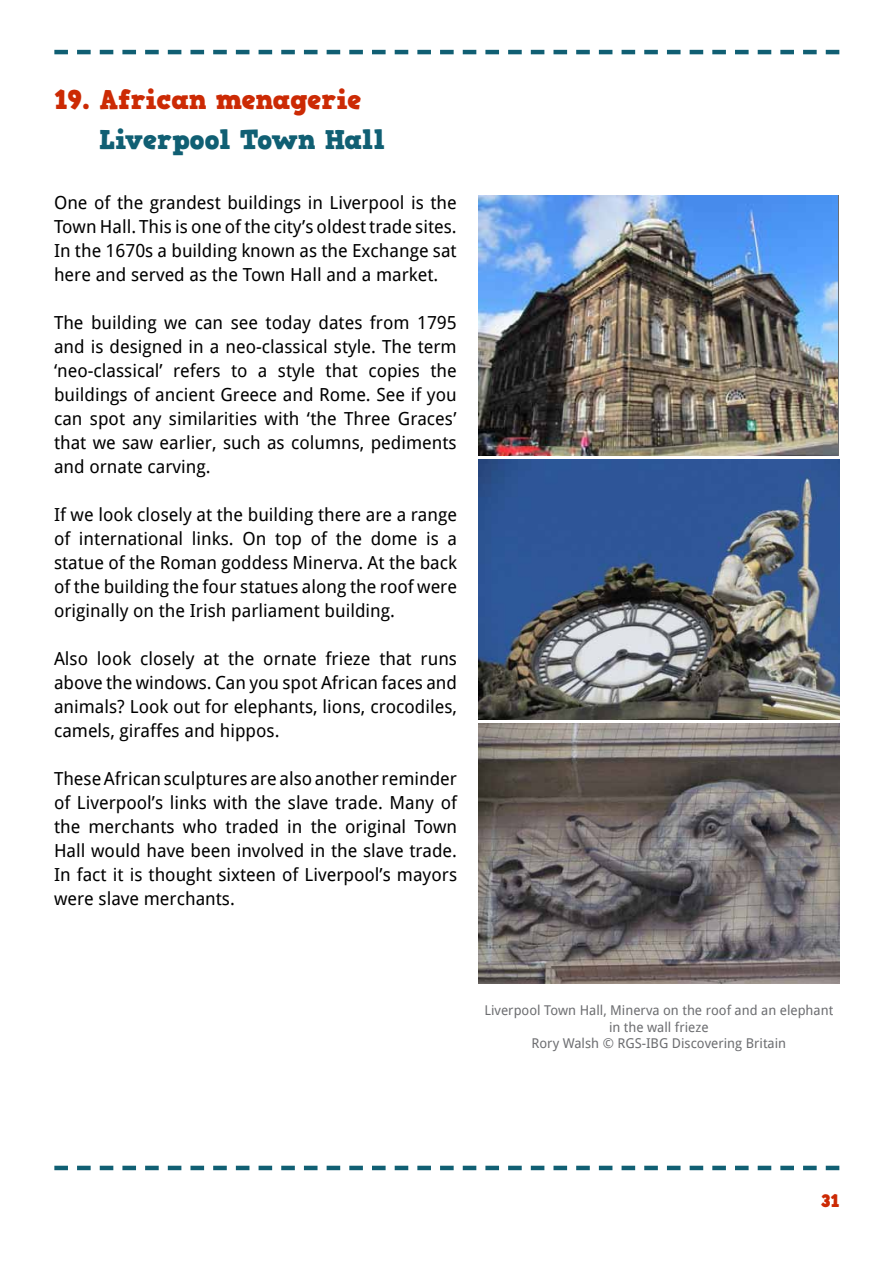
<style>
.page{position:relative;width:893px;height:1263px;background:#fff}
.page>*{position:absolute;margin:0;border:0;box-sizing:border-box;transform-origin:0 0}
.t1{font:27px "HVD Comic Serif Pro";color:#cc2a04}
.t2{font:27px "HVD Comic Serif Pro";color:#105f73}
.t3{font:18px/24px "Droid Sans";color:#000;text-align:justify}
.t4{font:18px "HVD Comic Serif Pro";color:#cc2a04}
.t5{font:13.5px/16.5px "Droid Sans";color:#6d6e71;text-align:center}
</style>
<div class="page">
<svg style="left:54px;top:50px;width:785px;height:4px"></svg>
<svg style="left:54px;top:1166px;width:785px;height:4px"></svg>
<img style="left:478px;top:196px;width:360px;height:260px">
<img style="left:478px;top:723px;width:361px;height:260px">
<img style="left:478px;top:460px;width:361px;height:260px">
<h1 class="t1" style="left:54px;top:79px;width:309px">19. African menagerie</h1>
<h1 class="t2" style="left:100px;top:119px;width:287px">Liverpool Town Hall</h1>
<p class="t3" style="left:54px;top:191px;width:404px">One of the grandest buildings in Liverpool is the Town Hall. This is one of the city’s oldest trade sites.<br>In the 1670s a building known as the Exchange sat here and served as the Town Hall and a market.</p>
<p class="t3" style="left:54px;top:311px;width:404px">The building we can see today dates from 1795 and is designed in a neo-classical style. The term ‘neo-classical’ refers to a style that copies the buildings of ancient Greece and Rome. See if you can spot any similarities with ‘the Three Graces’ that we saw earlier, such as columns, pediments and ornate carving.</p>
<p class="t3" style="left:54px;top:503px;width:405px">If we look closely at the building there are a range of international links. On top of the dome is a statue of the Roman goddess Minerva. At the back of the building the four statues along the roof were originally on the Irish parliament building.</p>
<p class="t3" style="left:54px;top:647px;width:405px">Also look closely at the ornate frieze that runs above the windows. Can you spot African faces and animals? Look out for elephants, lions, crocodiles, camels, giraffes and hippos.</p>
<p class="t3" style="left:54px;top:767px;width:405px">These African sculptures are also another reminder of Liverpool’s links with the slave trade. Many of the merchants who traded in the original Town Hall would have been involved in the slave trade.<br>In fact it is thought sixteen of Liverpool’s mayors were slave merchants.</p>
<p class="t5" style="left:484px;top:1002px;width:350px">Liverpool Town Hall, Minerva on the roof and an elephant in the wall frieze<br>Rory Walsh © RGS-IBG Discovering Britain</p>
<p class="t4" style="left:821px;top:1187px;width:20px">31</p>
</div>
